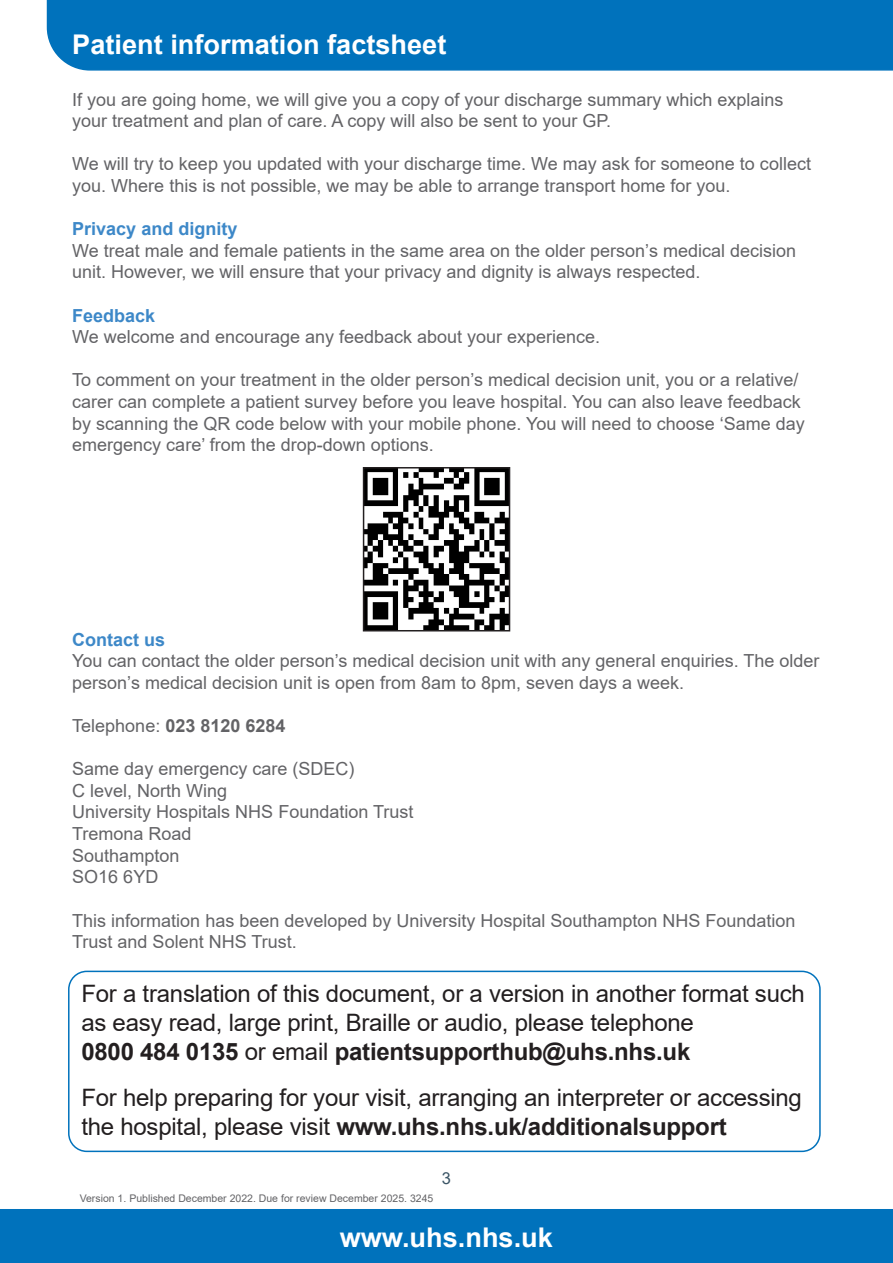
<style>
.page{position:relative;width:893px;height:1263px;background:#fff}
.page>*{position:absolute;margin:0;border:0;box-sizing:border-box;transform-origin:0 0}
.t1{font:700 27.15px "Arial";color:#fff}
.t2{font:24px/28.8px "Arial";letter-spacing:-.01em;color:#231f20}
.Paragraph{font:18px/21.6px "Arial";color:#636366}
.Subhead{font:700 18px "Arial";color:#3d88c8}
.Paragraph-2{font:700 18px "Arial";color:#636366}
.t3{font:16.5px "Arial";color:#3b5566}
.t4{font:10.5px "Arial";color:#636366}
.s1{font-weight:400}
.s2{font-weight:700}
</style>
<div class="page">
<div style="left:0;top:1209px;width:893px;height:54px;background:#0072bc"></div>
<div style="left:46px;top:0;width:847px;height:71px;background:#0072bc"></div>
<div style="left:68px;top:971px;width:753px;height:181px;border:2px solid #0072bc;border-radius:18px"></div>
<img style="left:366px;top:470px;width:141px;height:158px">
<div style="left:363px;top:467px;width:147px;height:164px;border:2px solid #231f20"></div>
<h1 class="t1" style="left:72px;top:25px;width:376px">Patient information factsheet</h1>
<p class="Paragraph" style="left:72px;top:88px;width:713px">If you are going home, we will give you a copy of your discharge summary which explains your treatment and plan of care. A copy will also be sent to your GP.</p>
<p class="Paragraph" style="left:72px;top:153px;width:740px">We will try to keep you updated with your discharge time. We may ask for someone to collect you. Where this is not possible, we may be able to arrange transport home for you.</p>
<p class="Subhead" style="left:72px;top:216px;width:167px">Privacy and dignity</p>
<p class="Paragraph" style="left:72px;top:240px;width:725px">We treat male and female patients in the same area on the older person’s medical decision unit. However, we will ensure that your privacy and dignity is always respected.</p>
<p class="Subhead" style="left:72px;top:303px;width:85px">Feedback</p>
<p class="Paragraph" style="left:72px;top:326px;width:529px">We welcome and encourage any feedback about your experience.</p>
<p class="Paragraph" style="left:72px;top:369px;width:734px">To comment on your treatment in the older person’s medical decision unit, you or a relative/ carer can complete a patient survey before you leave hospital. You can also leave feedback by scanning the QR code below with your mobile phone. You will need to choose ‘Same day emergency care’ from the drop-down options.</p>
<p class="Subhead" style="left:72px;top:627px;width:95px">Contact us</p>
<p class="Paragraph" style="left:72px;top:650px;width:749px">You can contact the older person’s medical decision unit with any general enquiries. The older person’s medical decision unit is open from 8am to 8pm, seven days a week.</p>
<p class="Paragraph-2" style="left:72px;top:713px;width:215px"><span class="s1">Telephone:</span> 023 8120 6284</p>
<p class="Paragraph" style="left:72px;top:758px;width:284px">Same day emergency care (SDEC)</p>
<p class="Paragraph" style="left:72px;top:780px;width:157px">C level, North Wing</p>
<p class="Paragraph" style="left:72px;top:801px;width:343px">University Hospitals NHS Foundation Trust</p>
<p class="Paragraph" style="left:72px;top:823px;width:121px">Tremona Road</p>
<p class="Paragraph" style="left:72px;top:844px;width:109px">Southampton</p>
<p class="Paragraph" style="left:72px;top:866px;width:88px">SO16 6YD</p>
<p class="Paragraph" style="left:72px;top:909px;width:725px">This information has been developed by University Hospital Southampton NHS Foundation<br>Trust and Solent NHS Trust.</p>
<h2 class="t2" style="left:81px;top:979px;width:725px">For a translation of this document, or a version in another format such as easy read, large print, Braille or audio, please telephone<br><span class="s2">0800 484 0135</span> or email <span class="s2">patientsupporthub@uhs.nhs.uk</span></h2>
<h2 class="t2" style="left:81px;top:1083px;width:722px">For help preparing for your visit, arranging an interpreter or accessing the hospital, please visit <span class="s2">www.uhs.nhs.uk/additionalsupport</span></h2>
<p class="t3" style="left:442px;top:1166px;width:11px">3</p>
<p class="t4" style="left:80px;top:1190px;width:355px">Version 1. Published December 2022. Due for review December 2025. 3245</p>
<h1 class="t1" style="left:340px;top:1218px;width:215px">www.uhs.nhs.uk</h1>
</div>
